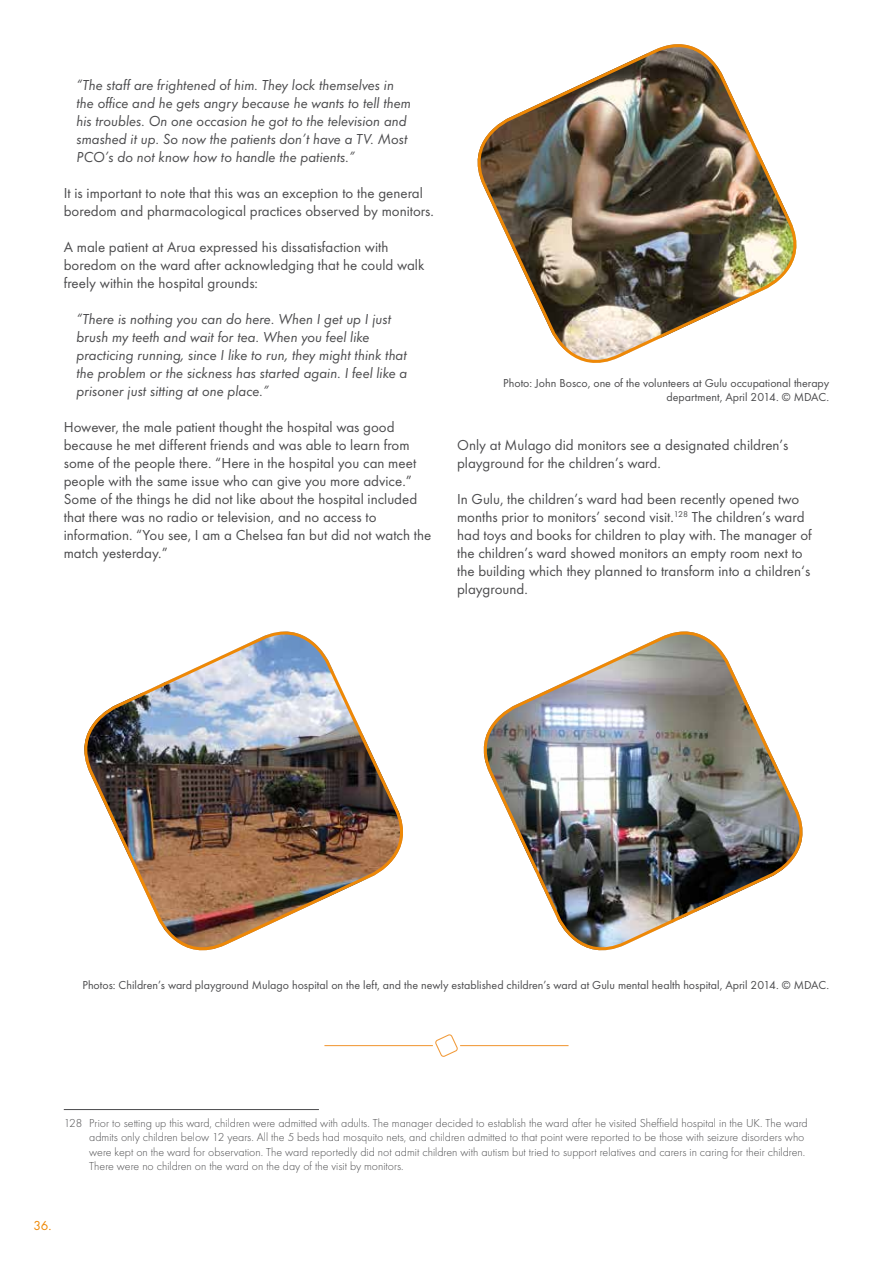
<style>
.page{position:relative;width:893px;height:1263px;background:#fff}
.page>*{position:absolute;margin:0;border:0;box-sizing:border-box;transform-origin:0 0}
.t1{font:15px/18px "Futura TOT";color:#4b4b4d}
.t2{font:15px/18px "Futura TOT Book Obli";color:#4b4b4d}
.t3{font:13.5px "Futura TOT";color:#ee8806}
.t4{font:12px/14.4px "Futura TOT Ligh";color:#4b4b4d}
.t5{font:12px/14.4px "Futura TOT";color:#4b4b4d;text-align:right}
</style>
<div class="page">
<svg style="left:324px;top:1034px;width:245px;height:23px"></svg>
<img style="left:477px;top:44px;width:320px;height:319px">
<img style="left:84px;top:631px;width:319px;height:320px">
<img style="left:483px;top:631px;width:320px;height:320px">
<hr style="left:64px;top:1109px;width:255px;height:1px;background:#4b4b4d">
<p class="t2" style="left:77px;top:76px;width:336px">“The staff are frightened of him. They lock themselves in the office and he gets angry because he wants to tell them his troubles. On one occasion he got to the television and smashed it up. So now the patients don’t have a TV. Most PCO’s do not know how to handle the patients.”</p>
<p class="t1" style="left:64px;top:184px;width:372px">It is important to note that this was an exception to the general boredom and pharmacological practices observed by monitors.</p>
<p class="t1" style="left:64px;top:238px;width:362px">A male patient at Arua expressed his dissatisfaction with boredom on the ward after acknowledging that he could walk freely within the hospital grounds:</p>
<p class="t2" style="left:77px;top:310px;width:332px">“There is nothing you can do here. When I get up I just brush my teeth and wait for tea. When you feel like practicing running, since I like to run, they might think that the problem or the sickness has started again. I feel like a prisoner just sitting at one place.”</p>
<p class="t1" style="left:64px;top:418px;width:369px">However, the male patient thought the hospital was good because he met different friends and was able to learn from some of the people there. “Here in the hospital you can meet people with the same issue who can give you more advice.” Some of the things he did not like about the hospital included that there was no radio or television, and no access to information. “You see, I am a Chelsea fan but did not watch the match yesterday.”</p>
<p class="t5" style="left:503px;top:375px;width:327px">Photo: John Bosco, one of the volunteers at Gulu occupational therapy department, April 2014. © MDAC.</p>
<p class="t1" style="left:457px;top:436px;width:333px">Only at Mulago did monitors see a designated children’s playground for the children’s ward.</p>
<p class="t1" style="left:457px;top:490px;width:356px">In Gulu, the children’s ward had been recently opened two months prior to monitors’ second visit.<sup>128</sup> The children’s ward had toys and books for children to play with. The manager of the children’s ward showed monitors an empty room next to the building which they planned to transform into a children‘s playground.</p>
<p class="t5" style="left:83px;top:978px;width:748px">Photos: Children’s ward playground Mulago hospital on the left, and the newly established children’s ward at Gulu mental health hospital, April 2014. © MDAC.</p>
<p class="t4" style="left:89px;top:1116px;width:720px;text-indent:-26px">128 Prior to setting up this ward, children were admitted with adults. The manager decided to establish the ward after he visited Sheffield hospital in the UK. The ward admits only children below 12 years. All the 5 beds had mosquito nets, and children admitted to that point were reported to be those with seizure disorders who were kept on the ward for observation. The ward reportedly did not admit children with autism but tried to support relatives and carers in caring for their children.<br>There were no children on the ward on the day of the visit by monitors.</p>
<p class="t3" style="left:33px;top:1218px;width:20px">36.</p>
</div>
